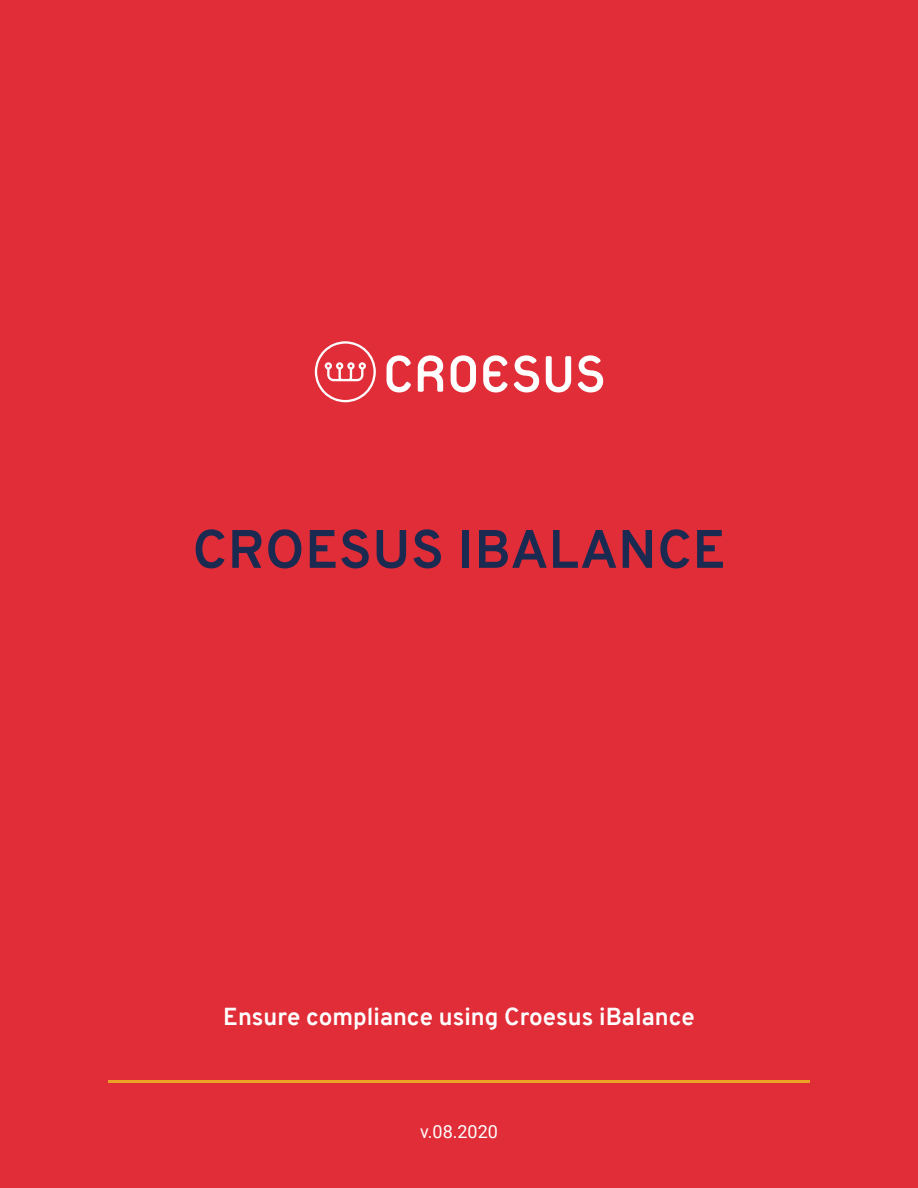
<style>
.page{position:relative;width:918px;height:1188px;background:#e12d38}
.page>*{position:absolute;margin:0;border:0;box-sizing:border-box;transform-origin:0 0}
.t1{font:700 54px "Overpass";letter-spacing:.01em;color:#1a2a51}
.t2{font:700 24px "Overpass";color:#fff}
.t3{font:18px "Roboto";color:#fff}
</style>
<div class="page">
<svg style="left:387px;top:355px;width:216px;height:37px"></svg>
<svg style="left:315px;top:341px;width:61px;height:61px"></svg>
<hr style="left:108px;top:1080px;width:702px;height:3px;background:#eca227">
<h1 class="t1" style="left:192px;top:529px;width:535px">CROESUS IBALANCE</h1>
<p class="t2" style="left:223px;top:1008px;width:473px">Ensure compliance using Croesus iBalance</p>
<p class="t3" style="left:420px;top:1123px;width:79px">v.08.2020</p>
</div>
